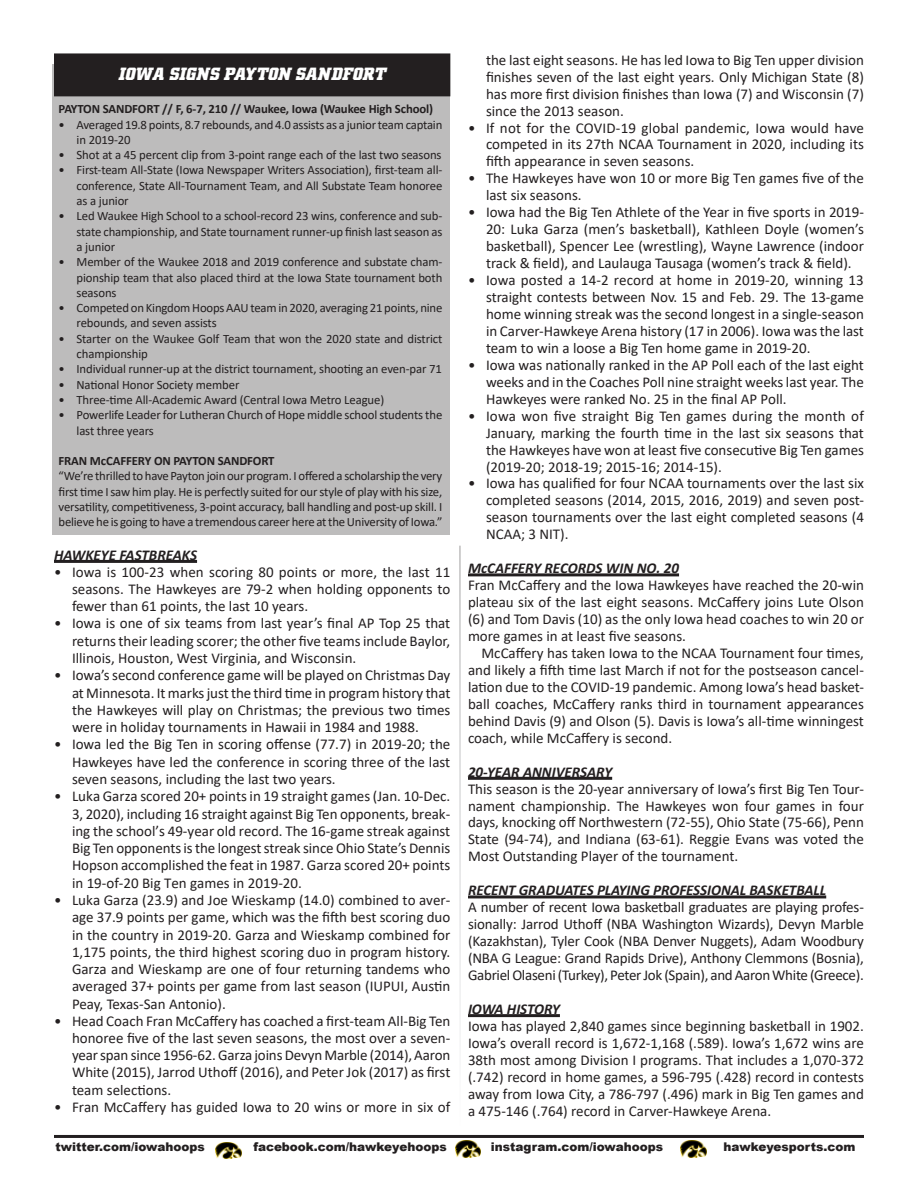
<style>
.page{position:relative;width:918px;height:1188px;background:#fff}
.page>*{position:absolute;margin:0;border:0;box-sizing:border-box;transform-origin:0 0}
.t1{font:italic 700 18px "Hawkeye";letter-spacing:.02em;color:#fff}
.Hanging_indent{font:15px/17px "Calibri";color:#231f20;text-align:justify}
.Hanging_indent-2{font:italic 700 15px "Calibri";letter-spacing:-.005em;color:#231f20}
.Hanging_indent-3{font:12.75px/15.3px "Calibri";letter-spacing:-.01em;color:#231f20}
.Hanging_indent-4{font:700 12.75px "Calibri";letter-spacing:-.01em;color:#231f20}
.t2{font:900 12px "Arial";color:#231f20}
</style>
<div class="page">
<hr style="left:54px;top:1135px;width:810px;height:3px;background:#231f20">
<img style="left:216px;top:1142px;width:25px;height:17px">
<img style="left:455px;top:1141px;width:26px;height:16px">
<img style="left:681px;top:1141px;width:25px;height:16px">
<hr style="left:54px;top:560px;width:143px;height:3px;background:#231f20">
<hr style="left:468px;top:573px;width:211px;height:3px;background:#231f20">
<hr style="left:468px;top:777px;width:144px;height:3px;background:#231f20">
<hr style="left:468px;top:895px;width:358px;height:3px;background:#231f20">
<hr style="left:468px;top:1014px;width:92px;height:3px;background:#231f20">
<div style="left:52px;top:64px;width:397px;height:471px;background:#bdbcbc"></div>
<div style="left:55px;top:54px;width:395px;height:42px;background:#231f20"></div>
<div style="left:54px;top:53px;width:396px;height:43px;border:2px solid #231f20"></div>
<p class="t1" style="left:118px;top:63px;width:269px">IOWA SIGNS PAYTON SANDFORT</p>
<p class="Hanging_indent-4" style="left:59px;top:100px;width:376px">PAYTON SANDFORT // F, 6-7, 210 // Waukee, Iowa (Waukee High School)</p>
<p class="Hanging_indent-3" style="left:77px;top:116px;width:367px;text-indent:-18px">• Averaged 19.8 points, 8.7 rebounds, and 4.0 assists as a junior team captain in 2019-20</p>
<p class="Hanging_indent-3" style="left:59px;top:147px;width:385px">• Shot at a 45 percent clip from 3-point range each of the last two seasons</p>
<p class="Hanging_indent-3" style="left:77px;top:162px;width:367px;text-align:justify;text-indent:-18px">• First-team All-State (Iowa Newspaper Writers Association), first-team all&shy;conference, State All-Tournament Team, and All Substate Team honoree as a junior</p>
<p class="Hanging_indent-3" style="left:77px;top:208px;width:367px;text-align:justify;text-indent:-18px">• Led Waukee High School to a school-record 23 wins, conference and sub&shy;state championship, and State tournament runner-up finish last season as a junior</p>
<p class="Hanging_indent-3" style="left:77px;top:254px;width:367px;text-align:justify;text-indent:-18px">• Member of the Waukee 2018 and 2019 conference and substate cham&shy;pionship team that also placed third at the Iowa State tournament both seasons</p>
<p class="Hanging_indent-3" style="left:77px;top:300px;width:367px;text-indent:-18px">• Competed on Kingdom Hoops AAU team in 2020, averaging 21 points, nine rebounds, and seven assists</p>
<p class="Hanging_indent-3" style="left:77px;top:331px;width:367px;text-indent:-18px">• Starter on the Waukee Golf Team that won the 2020 state and district championship</p>
<p class="Hanging_indent-3" style="left:59px;top:361px;width:385px">• Individual runner-up at the district tournament, shooting an even-par 71</p>
<p class="Hanging_indent-3" style="left:59px;top:376px;width:182px">• National Honor Society member</p>
<p class="Hanging_indent-3" style="left:59px;top:392px;width:327px">• Three-time All-Academic Award (Central Iowa Metro League)</p>
<p class="Hanging_indent-3" style="left:77px;top:407px;width:367px;text-indent:-18px">• Powerlife Leader for Lutheran Church of Hope middle school students the last three years</p>
<p class="Hanging_indent-4" style="left:59px;top:452px;width:218px">FRAN McCAFFERY ON PAYTON SANDFORT</p>
<p class="Hanging_indent-3" style="left:59px;top:468px;width:385px;text-align:justify">“We’re thrilled to have Payton join our program. I offered a scholarship the very first time I saw him play. He is perfectly suited for our style of play with his size, versatility, competitiveness, 3-point accuracy, ball handling and post-up skill. I believe he is going to have a tremendous career here at the University of Iowa.”</p>
<p class="Hanging_indent-2" style="left:54px;top:544px;width:145px">HAWKEYE FASTBREAKS</p>
<p class="Hanging_indent" style="left:72px;top:563px;width:380px;text-indent:-18px">• Iowa is 100-23 when scoring 80 points or more, the last 11 seasons. The Hawkeyes are 79-2 when holding opponents to fewer than 61 points, the last 10 years.</p>
<p class="Hanging_indent" style="left:72px;top:614px;width:380px;text-indent:-18px">• Iowa is one of six teams from last year’s final AP Top 25 that returns their leading scorer; the other five teams include Baylor, Illinois, Houston, West Virginia, and Wisconsin.</p>
<p class="Hanging_indent" style="left:72px;top:666px;width:380px;text-indent:-18px">• Iowa’s second conference game will be played on Christmas Day at Minnesota. It marks just the third time in program history that the Hawkeyes will play on Christmas; the previous two times were in holiday tournaments in Hawaii in 1984 and 1988.</p>
<p class="Hanging_indent" style="left:72px;top:735px;width:380px;text-indent:-18px">• Iowa led the Big Ten in scoring offense (77.7) in 2019-20; the Hawkeyes have led the conference in scoring three of the last seven seasons, including the last two years.</p>
<p class="Hanging_indent" style="left:72px;top:787px;width:380px;text-indent:-18px">• Luka Garza scored 20+ points in 19 straight games (Jan. 10-Dec.<br>3, 2020), including 16 straight against Big Ten opponents, break&shy;ing the school’s 49-year old record. The 16-game streak against Big Ten opponents is the longest streak since Ohio State’s Dennis Hopson accomplished the feat in 1987. Garza scored 20+ points in 19-of-20 Big Ten games in 2019-20.</p>
<p class="Hanging_indent" style="left:72px;top:891px;width:380px;text-indent:-18px">• Luka Garza (23.9) and Joe Wieskamp (14.0) combined to aver&shy;age 37.9 points per game, which was the fifth best scoring duo in the country in 2019-20. Garza and Wieskamp combined for 1,175 points, the third highest scoring duo in program history.<br>Garza and Wieskamp are one of four returning tandems who averaged 37+ points per game from last season (IUPUI, Austin Peay, Texas-San Antonio).</p>
<p class="Hanging_indent" style="left:72px;top:1012px;width:380px;text-indent:-18px">• Head Coach Fran McCaffery has coached a first-team All-Big Ten honoree five of the last seven seasons, the most over a seven&shy;year span since 1956-62. Garza joins Devyn Marble (2014), Aaron White (2015), Jarrod Uthoff (2016), and Peter Jok (2017) as first team selections.</p>
<p class="Hanging_indent" style="left:54px;top:1098px;width:398px">• Fran McCaffery has guided Iowa to 20 wins or more in six of</p>
<p class="Hanging_indent" style="left:486px;top:51px;width:379px">the last eight seasons. He has led Iowa to Big Ten upper division finishes seven of the last eight years. Only Michigan State (8) has more first division finishes than Iowa (7) and Wisconsin (7) since the 2013 season.</p>
<p class="Hanging_indent" style="left:486px;top:119px;width:380px;text-indent:-18px">• If not for the COVID-19 global pandemic, Iowa would have competed in its 27th NCAA Tournament in 2020, including its fifth appearance in seven seasons.</p>
<p class="Hanging_indent" style="left:486px;top:170px;width:380px;text-indent:-18px">• The Hawkeyes have won 10 or more Big Ten games five of the last six seasons.</p>
<p class="Hanging_indent" style="left:486px;top:203px;width:380px;text-indent:-18px">• Iowa had the Big Ten Athlete of the Year in five sports in 2019- 20: Luka Garza (men’s basketball), Kathleen Doyle (women’s basketball), Spencer Lee (wrestling), Wayne Lawrence (indoor track &amp; field), and Laulauga Tausaga (women’s track &amp; field).</p>
<p class="Hanging_indent" style="left:486px;top:271px;width:380px;text-indent:-18px">• Iowa posted a 14-2 record at home in 2019-20, winning 13 straight contests between Nov. 15 and Feb. 29. The 13-game home winning streak was the second longest in a single-season in Carver-Hawkeye Arena history (17 in 2006). Iowa was the last team to win a loose a Big Ten home game in 2019-20.</p>
<p class="Hanging_indent" style="left:486px;top:356px;width:379px;text-indent:-18px">• Iowa was nationally ranked in the AP Poll each of the last eight weeks and in the Coaches Poll nine straight weeks last year. The Hawkeyes were ranked No. 25 in the final AP Poll.</p>
<p class="Hanging_indent" style="left:486px;top:407px;width:380px;text-indent:-18px">• Iowa won five straight Big Ten games during the month of January, marking the fourth time in the last six seasons that the Hawkeyes have won at least five consecutive Big Ten games (2019-20; 2018-19; 2015-16; 2014-15).</p>
<p class="Hanging_indent" style="left:486px;top:475px;width:379px;text-indent:-18px">• Iowa has qualified for four NCAA tournaments over the last six completed seasons (2014, 2015, 2016, 2019) and seven post&shy;season tournaments over the last eight completed seasons (4<br>NCAA; 3 NIT).</p>
<p class="Hanging_indent-2" style="left:468px;top:558px;width:213px">McCAFFERY RECORDS WIN NO. 20</p>
<p class="Hanging_indent" style="left:468px;top:576px;width:397px">Fran McCaffery and the Iowa Hawkeyes have reached the 20-win plateau six of the last eight seasons. McCaffery joins Lute Olson (6) and Tom Davis (10) as the only Iowa head coaches to win 20 or more games in at least five seasons.</p>
<p class="Hanging_indent" style="left:468px;top:644px;width:398px;text-indent:14px">McCaffery has taken Iowa to the NCAA Tournament four times, and likely a fifth time last March if not for the postseason cancel&shy;lation due to the COVID-19 pandemic. Among Iowa’s head basket&shy;ball coaches, McCaffery ranks third in tournament appearances behind Davis (9) and Olson (5). Davis is Iowa’s all-time winningest coach, while McCaffery is second.</p>
<p class="Hanging_indent-2" style="left:468px;top:761px;width:146px">20-YEAR ANNIVERSARY</p>
<p class="Hanging_indent" style="left:468px;top:780px;width:397px">This season is the 20-year anniversary of Iowa’s first Big Ten Tour&shy;nament championship. The Hawkeyes won four games in four days, knocking off Northwestern (72-55), Ohio State (75-66), Penn State (94-74), and Indiana (63-61). Reggie Evans was voted the Most Outstanding Player of the tournament.</p>
<p class="Hanging_indent-2" style="left:468px;top:880px;width:360px">RECENT GRADUATES PLAYING PROFESSIONAL BASKETBALL</p>
<p class="Hanging_indent" style="left:468px;top:898px;width:397px">A number of recent Iowa basketball graduates are playing profes&shy;sionally: Jarrod Uthoff (NBA Washington Wizards), Devyn Marble (Kazakhstan), Tyler Cook (NBA Denver Nuggets), Adam Woodbury (NBA G League: Grand Rapids Drive), Anthony Clemmons (Bosnia), Gabriel Olaseni (Turkey), Peter Jok (Spain), and Aaron White (Greece).</p>
<p class="Hanging_indent-2" style="left:468px;top:998px;width:93px">IOWA HISTORY</p>
<p class="Hanging_indent" style="left:468px;top:1017px;width:397px">Iowa has played 2,840 games since beginning basketball in 1902.<br>Iowa’s overall record is 1,672-1,168 (.589). Iowa’s 1,672 wins are 38th most among Division I programs. That includes a 1,070-372 (.742) record in home games, a 596-795 (.428) record in contests away from Iowa City, a 786-797 (.496) mark in Big Ten games and a 475-146 (.764) record in Carver-Hawkeye Arena.</p>
<p class="t2" style="left:56px;top:1138px;width:151px">twitter.com/iowahoops</p>
<p class="t2" style="left:253px;top:1138px;width:195px">facebook.com/hawkeyehoops</p>
<p class="t2" style="left:491px;top:1138px;width:174px">instagram.com/iowahoops</p>
<p class="t2" style="left:723px;top:1138px;width:134px">hawkeyesports.com</p>
</div>
